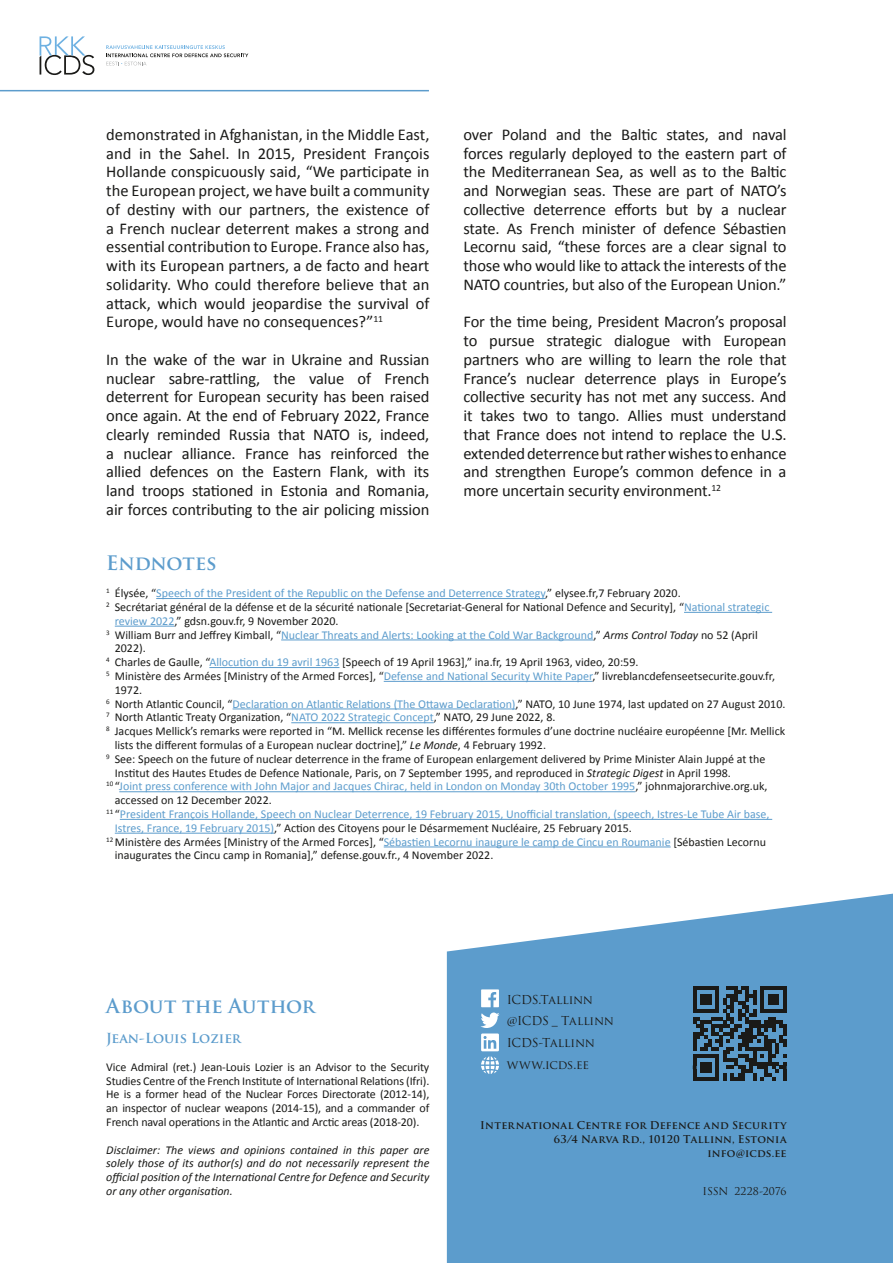
<style>
.page{position:relative;width:893px;height:1263px;background:#fff}
.page>*{position:absolute;margin:0;border:0;box-sizing:border-box;transform-origin:0 0}
.t1{font:700 19.5px "Trajan Pro";letter-spacing:-.01em;color:#5c9ccc}
.t2{font:16.5px/18.8px "Calibri";letter-spacing:-.01em;color:#1a1a18;text-align:justify}
.t3{font:700 13.5px "Trajan Pro";color:#5c9ccc}
.t4{font:12px/13.8px "Calibri";color:#1a1a18;text-align:justify}
.t5{font:12px "Calibri";color:#5c9ccc}
.t6{font:italic 12px/13.8px "Calibri";color:#1a1a18;text-align:justify}
.t7{font:12px/21.8px "Trajan Pro";letter-spacing:-.015em;color:#1a1a18}
.t8{font:700 10.5px/14px "Trajan Pro";letter-spacing:.02em;color:#1a1a18;text-align:right}
.t9{font:10.5px "Trajan Pro";letter-spacing:-.005em;color:#1a1a18}
.s1{color:#1a1a18}
.s2{color:#5c9ccc}
.s3{font-style:italic;color:#1a1a18}
.s4{font-style:italic}
</style>
<div class="page">
<svg style="left:40px;top:36px;width:54px;height:39px"></svg>
<svg style="left:106px;top:45px;width:142px;height:20px"></svg>
<hr style="left:0;top:90px;width:429px;height:1px;background:#5c9ccc">
<svg style="left:447px;top:894px;width:446px;height:369px;fill:#5c9ccc"></svg>
<svg style="left:480px;top:989px;width:20px;height:85px"></svg>
<svg style="left:693px;top:986px;width:94px;height:94px"></svg>
<hr style="left:156px;top:598px;width:389px;height:1px;background:#5c9ccc">
<hr style="left:684px;top:612px;width:88px;height:1px;background:#5c9ccc">
<hr style="left:115px;top:626px;width:59px;height:1px;background:#5c9ccc">
<hr style="left:281px;top:640px;width:312px;height:1px;background:#5c9ccc">
<hr style="left:209px;top:667px;width:130px;height:1px;background:#5c9ccc">
<hr style="left:384px;top:681px;width:208px;height:1px;background:#5c9ccc">
<hr style="left:233px;top:709px;width:279px;height:1px;background:#5c9ccc">
<hr style="left:291px;top:722px;width:143px;height:1px;background:#5c9ccc">
<hr style="left:119px;top:791px;width:516px;height:1px;background:#5c9ccc">
<hr style="left:120px;top:819px;width:652px;height:1px;background:#5c9ccc">
<hr style="left:115px;top:833px;width:159px;height:1px;background:#5c9ccc">
<hr style="left:384px;top:847px;width:287px;height:1px;background:#5c9ccc">
<p class="t2" style="left:106px;top:124px;width:325px">demonstrated in Afghanistan, in the Middle East, and in the Sahel. In 2015, President François Hollande conspicuously said, “We participate in the European project, we have built a community of destiny with our partners, the existence of a French nuclear deterrent makes a strong and essential contribution to Europe. France also has, with its European partners, a de facto and heart solidarity. Who could therefore believe that an attack, which would jeopardise the survival of Europe, would have no consequences?”<sup>11</sup></p>
<p class="t2" style="left:106px;top:349px;width:325px">In the wake of the war in Ukraine and Russian nuclear sabre-rattling, the value of French deterrent for European security has been raised once again. At the end of February 2022, France clearly reminded Russia that NATO is, indeed, a nuclear alliance. France has reinforced the allied defences on the Eastern Flank, with its land troops stationed in Estonia and Romania, air forces contributing to the air policing mission</p>
<p class="t2" style="left:463px;top:124px;width:325px">over Poland and the Baltic states, and naval forces regularly deployed to the eastern part of the Mediterranean Sea, as well as to the Baltic and Norwegian seas. These are part of NATO’s collective deterrence efforts but by a nuclear state. As French minister of defence Sébastien Lecornu said, “these forces are a clear signal to those who would like to attack the interests of the NATO countries, but also of the European Union.”</p>
<p class="t2" style="left:463px;top:312px;width:325px">For the time being, President Macron’s proposal to pursue strategic dialogue with European partners who are willing to learn the role that France’s nuclear deterrence plays in Europe’s collective security has not met any success. And it takes two to tango. Allies must understand that France does not intend to replace the U.S. extended deterrence but rather wishes to enhance and strengthen Europe’s common defence in a more uncertain security environment.<sup>12</sup></p>
<h1 class="t1" style="left:106px;top:550px;width:112px">Endnotes</h1>
<p class="t5" style="left:106px;top:586px;width:576px"><sup>1</sup> <span class="s1">Élysée, “</span>Speech of the President of the Republic on the Defense and Deterrence Strategy<span class="s1">,” elysee.fr,7 February 2020.</span></p>
<p class="t4" style="left:106px;top:599px;width:665px"><sup>2</sup> Secrétariat général de la défense et de la sécurité nationale [Secretariat-General for National Defence and Security], “<span class="s2">National strategic</span></p>
<p class="t4" style="left:115px;top:613px;width:225px"><span class="s2">review 2022</span>,” gdsn.gouv.fr, 9 November 2020.</p>
<p class="t5" style="left:106px;top:627px;width:653px"><sup>3</sup> <span class="s1">William Burr and Jeffrey Kimball, “</span>Nuclear Threats and Alerts: Looking at the Cold War Background<span class="s1">,”</span> <span class="s3">Arms Control Today</span> <span class="s1">no 52 (April</span></p>
<p class="t4" style="left:115px;top:641px;width:32px">2022).</p>
<p class="t4" style="left:106px;top:655px;width:534px"><sup>4</sup> Charles de Gaulle, “<span class="s2">Allocution du 19 avril 1963</span> [Speech of 19 April 1963],” ina.fr, 19 April 1963, video, 20:59.</p>
<p class="t4" style="left:106px;top:668px;width:670px"><sup>5</sup> Ministère des Armées [Ministry of the Armed Forces], “<span class="s2">Defense and National Security White Paper</span>,” livreblancdefenseetsecurite.gouv.fr,</p>
<p class="t4" style="left:115px;top:682px;width:29px">1972.</p>
<p class="t4" style="left:106px;top:696px;width:681px"><sup>6</sup> North Atlantic Council, “<span class="s2">Declaration on Atlantic Relations (The Ottawa Declaration)</span>,” NATO, 10 June 1974, last updated on 27 August 2010.</p>
<p class="t4" style="left:106px;top:710px;width:451px"><sup>7</sup> North Atlantic Treaty Organization, “<span class="s2">NATO 2022 Strategic Concept</span>,” NATO, 29 June 2022, 8.</p>
<p class="t4" style="left:106px;top:724px;width:680px"><sup>8</sup> Jacques Mellick’s remarks were reported in “M. Mellick recense les différentes formules d’une doctrine nucléaire européenne [Mr. Mellick</p>
<p class="t4" style="left:115px;top:737px;width:433px">lists the different formulas of a European nuclear doctrine],” <span class="s4">Le Monde</span>, 4 February 1992.</p>
<p class="t4" style="left:106px;top:751px;width:661px"><sup>9</sup> See: Speech on the future of nuclear deterrence in the frame of European enlargement delivered by Prime Minister Alain Juppé at the</p>
<p class="t4" style="left:115px;top:765px;width:618px">Institut des Hautes Etudes de Defence Nationale, Paris, on 7 September 1995, and reproduced in <span class="s4">Strategic Digest</span> in April 1998.</p>
<p class="t5" style="left:106px;top:779px;width:663px"><sup>10</sup> <span class="s1">“</span>Joint press conference with John Major and Jacques Chirac, held in London on Monday 30th October 1995<span class="s1">,” johnmajorarchive.org.uk,</span></p>
<p class="t4" style="left:115px;top:793px;width:158px">accessed on 12 December 2022.</p>
<p class="t5" style="left:106px;top:806px;width:665px"><sup>11</sup> <span class="s1">“</span>President François Hollande, Speech on Nuclear Deterrence, 19 February 2015, Unofficial translation, (speech, Istres-Le Tube Air base,</p>
<p class="t4" style="left:115px;top:820px;width:519px"><span class="s2">Istres, France, 19 February 2015)</span>,” Action des Citoyens pour le Désarmement Nucléaire, 25 February 2015.</p>
<p class="t4" style="left:106px;top:834px;width:661px"><sup>12</sup> Ministère des Armées [Ministry of the Armed Forces], “<span class="s2">Sébastien Lecornu inaugure le camp de Cincu en Roumanie</span> [Sébastien Lecornu</p>
<p class="t4" style="left:115px;top:848px;width:380px">inaugurates the Cincu camp in Romania],” defense.gouv.fr., 4 November 2022.</p>
<h1 class="t1" style="left:106px;top:994px;width:210px">About the Author</h1>
<p class="t3" style="left:106px;top:1030px;width:136px">Jean-Louis Lozier</p>
<p class="t4" style="left:106px;top:1059px;width:325px">Vice Admiral (ret.) Jean-Louis Lozier is an Advisor to the Security Studies Centre of the French Institute of International Relations (Ifri).<br>He is a former head of the Nuclear Forces Directorate (2012-14), an inspector of nuclear weapons (2014-15), and a commander of French naval operations in the Atlantic and Arctic areas (2018-20).</p>
<p class="t6" style="left:106px;top:1142px;width:325px">Disclaimer: The views and opinions contained in this paper are solely those of its author(s) and do not necessarily represent the official position of the International Centre for Defence and Security or any other organisation.</p>
<p class="t7" style="left:507px;top:988px;width:109px">ICDS.Tallinn @ICDS _ Tallinn<br>ICDS-Tallinn www.icds.ee</p>
<p class="t8" style="left:480px;top:1118px;width:308px">International Centre for Defence and Security<br>63/4 Narva Rd., 10120 Tallinn, Estonia info@icds.ee</p>
<p class="t9" style="left:703px;top:1184px;width:85px">ISSN 2228-2076</p>
</div>
